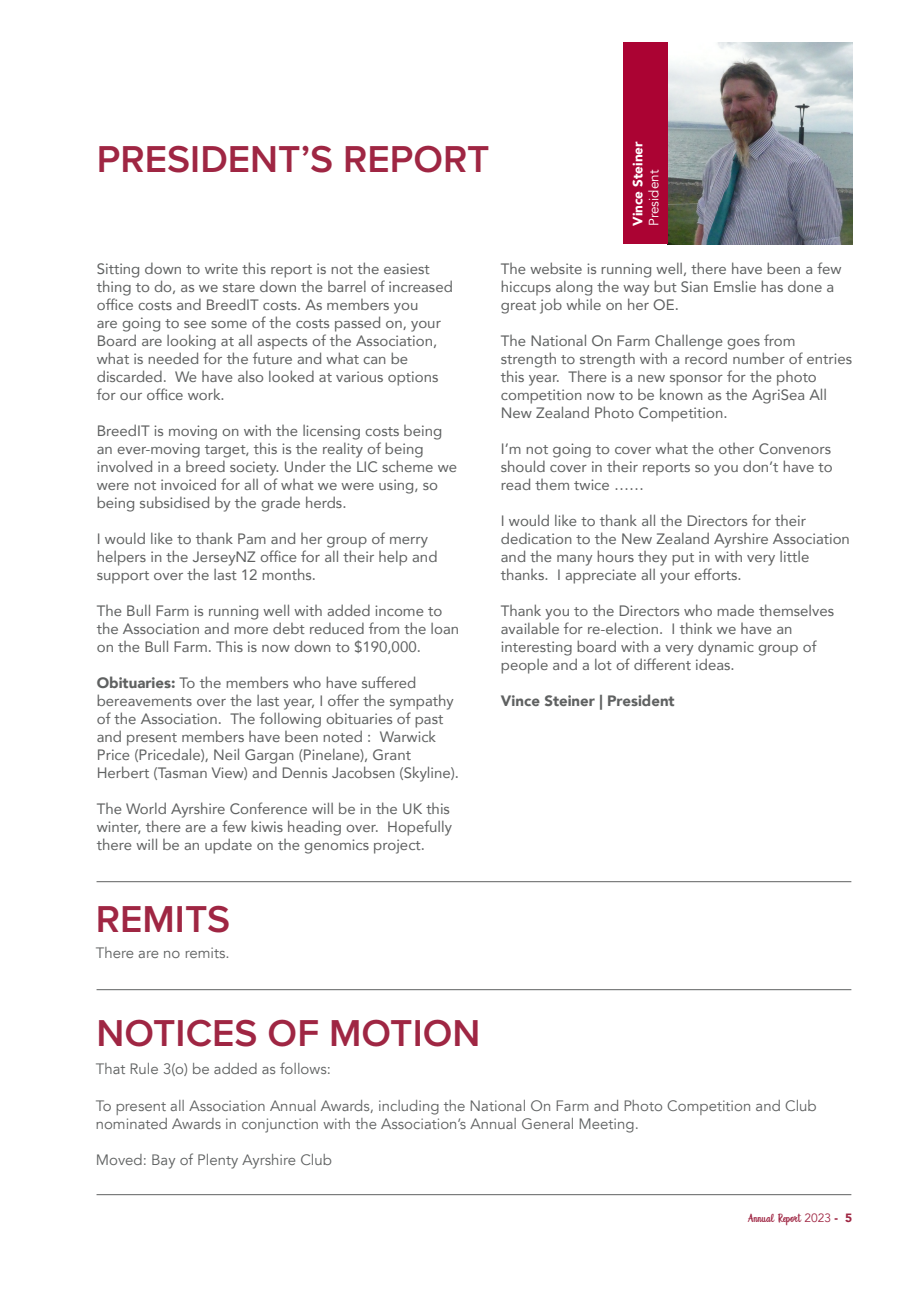
<style>
.page{position:relative;width:919px;height:1289px;background:#fff}
.page>*{position:absolute;margin:0;border:0;box-sizing:border-box;transform-origin:0 0}
.Body_Copy{font:600 38.85px "Proxima Nova";color:#9f2643}
.t1{font:15px/18px "Avenir";color:#5f6161}
.t2{font:15px/18px "Avenir LT";color:#5f6161}
.t3{font:900 15px "Avenir";color:#5f6161}
.t4{font:900 13.5px "Avenir LT";color:#fff}
.t5{font:13.5px "Avenir LT";color:#fff}
.t6{font:12px "Unquestionify";color:#9f2643}
.s1{font-weight:900}
.s2{font-family:"Avenir LT"}
.s3{font-family:"Avenir LT";font-weight:900}
</style>
<div class="page">
<img style="left:667px;top:43px;width:185px;height:201px">
<div style="left:623px;top:43px;width:44px;height:201px;background:#ab0333"></div>
<hr style="left:96px;top:989px;width:755px;height:1px;background:#5f6161">
<hr style="left:96px;top:1194px;width:755px;height:1px;background:#5f6161">
<hr style="left:96px;top:881px;width:755px;height:1px;background:#5f6161">
<p class="Body_Copy" style="left:97px;top:130px;width:394px">PRESIDENT’S REPORT</p>
<p class="t4" style="left:629px;top:226px;width:86px;rotate:-90deg">Vince Steiner</p>
<p class="t5" style="left:646px;top:226px;width:58px;rotate:-90deg">President</p>
<p class="t1" style="left:97px;top:259px;width:357px">Sitting down to write this report is not the easiest thing to do, as we stare down the barrel of increased office costs and BreedIT costs. As members you<br>are going to see some of the costs passed on, your Board are looking at all aspects of the Association, what is needed for the future and what can be discarded. We have also looked at various options for our office work.</p>
<p class="t1" style="left:97px;top:421px;width:362px">BreedIT is moving on with the licensing costs being an ever-moving target, this is the reality of being involved in a breed society. Under the LIC scheme we were not invoiced for all of what we were using, so being subsidised by the grade herds.</p>
<p class="t1" style="left:97px;top:529px;width:342px">I would like to thank Pam and her group of merry helpers in the JerseyNZ office for all their help and support over the last 12 months.</p>
<p class="t1" style="left:97px;top:601px;width:364px">The Bull Farm is running well with added income to the Association and more debt reduced from the loan on the Bull Farm. This is now down to $190,000.</p>
<p class="t1" style="left:97px;top:673px;width:364px"><span class="s1">Obituaries:</span> To the members who have suffered bereavements over the last year, I offer the sympathy of the Association. The following obituaries of past and present members have been noted : Warwick Price (Pricedale), Neil Gargan (Pinelane), Grant Herbert (Tasman View) and Dennis Jacobsen (Skyline).</p>
<p class="t1" style="left:97px;top:799px;width:356px">The World Ayrshire Conference will be in the UK this winter, there are a few kiwis heading over. Hopefully there will be an update on the genomics project.</p>
<p class="t1" style="left:501px;top:259px;width:342px">The website is running well, there have been a few hiccups along the way but Sian Emslie has done a great job while on her OE.</p>
<p class="t1" style="left:501px;top:331px;width:353px">The National On Farm Challenge goes from strength to strength with a record number of entries this year. There is a new sponsor for the photo competition now to be known as the AgriSea All New Zealand Photo Competition.</p>
<p class="t1" style="left:501px;top:439px;width:333px;text-align:justify">I’m not going to cover what the other Convenors should cover in their reports so you don’t have to read them twice ……</p>
<p class="t1" style="left:501px;top:511px;width:350px">I would like to thank all the Directors for their dedication to the New Zealand Ayrshire Association and the many hours they put in with very little thanks. I appreciate all your efforts.</p>
<p class="t1" style="left:501px;top:601px;width:335px">Thank you to the Directors who made themselves available for re-election. I think we have an interesting board with a very dynamic group of people and a lot of different ideas.</p>
<p class="t3" style="left:501px;top:688px;width:175px">Vince Steiner | President</p>
<p class="Body_Copy" style="left:96px;top:889px;width:136px">REMITS</p>
<p class="t2" style="left:96px;top:944px;width:135px">There are no remits.</p>
<p class="Body_Copy" style="left:96px;top:1003px;width:385px">NOTICES OF MOTION</p>
<p class="t2" style="left:96px;top:1060px;width:237px">That Rule 3(o) be added as follows:</p>
<p class="t2" style="left:96px;top:1096px;width:722px">To present all Association Annual Awards, including the National On Farm and Photo Competition and Club nominated Awards in conjunction with the Association’s Annual General Meeting.</p>
<p class="t2" style="left:96px;top:1150px;width:238px">Moved: Bay of Plenty Ayrshire Club</p>
<p class="t6" style="left:747px;top:1212px;width:106px">Annual Report <span class="s2">2023</span> <span class="s3">- 5</span></p>
</div>
